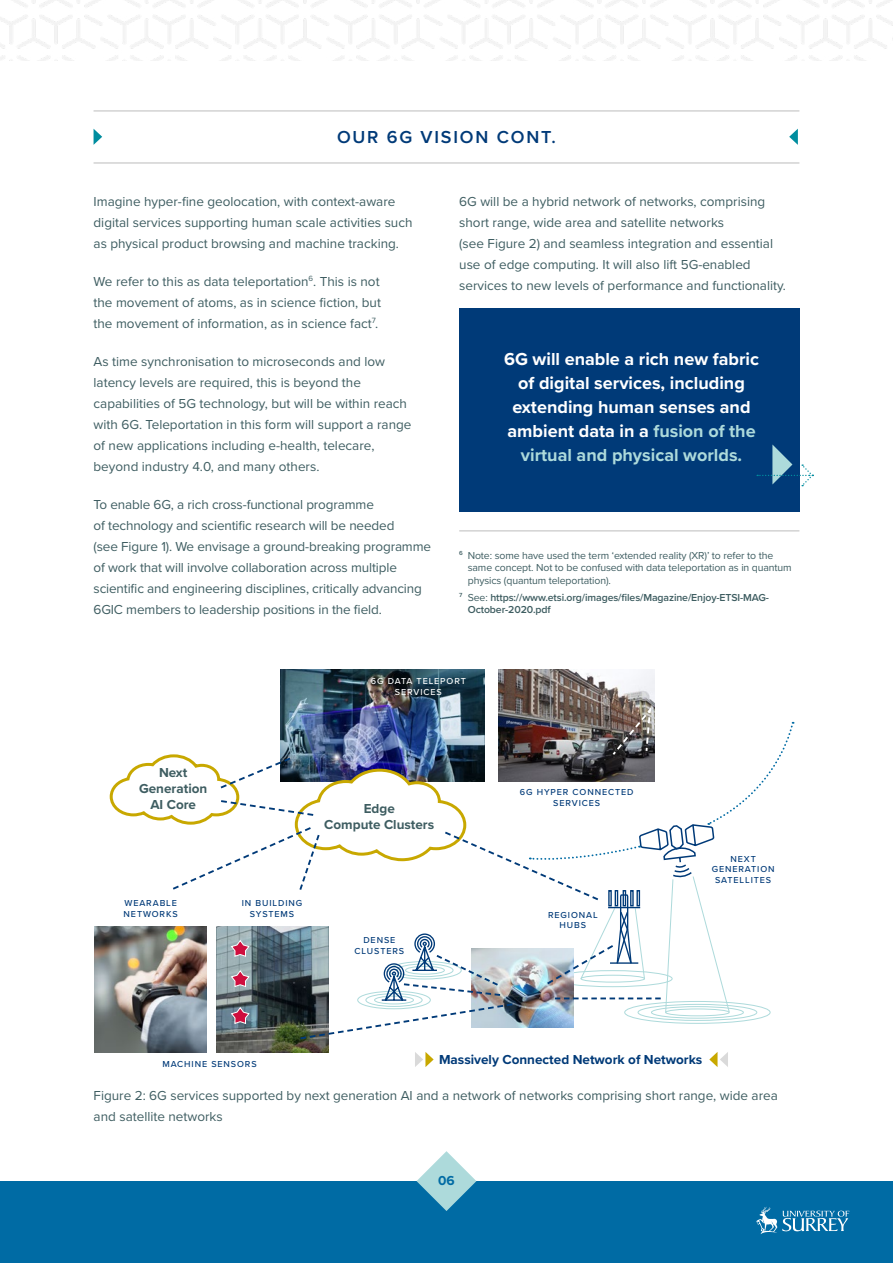
<style>
.page{position:relative;width:893px;height:1263px;background:#fff}
.page>*{position:absolute;margin:0;border:0;box-sizing:border-box;transform-origin:0 0}
.t1{font:700 18px/24px "Proxima Nova";color:#fff;text-align:center}
.t2{font:600 18px "Proxima Nova";letter-spacing:.1em;color:#003a78}
.t3{font:13.5px/21px "Proxima Nova";color:#3e5d61}
.t4{font:700 13.5px/16.2px "Proxima Nova";color:#3e5d61;text-align:center}
.t5{font:700 13.5px "Proxima Nova";color:#003a78}
.t6{font:700 13.5px "Proxima Nova";color:#006ba4}
.t7{font:10.5px/12.6px "Proxima Nova";letter-spacing:-.01em;color:#3e5d61}
.t8{font:600 10.5px/12.6px "Proxima Nova";letter-spacing:-.01em;color:#3e5d61}
.t9{font:500 9px/10.8px "Proxima Nova";letter-spacing:.1em;color:#003a78;text-align:center}
.t10{font:500 9px/10.8px "Proxima Nova";letter-spacing:.1em;color:#fff;text-align:center}
.s1{color:#addadb}
.s2{font-weight:400}
</style>
<div class="page">
<div style="left:0;top:1181px;width:893px;height:82px;background:#006ba4"></div>
<svg style="left:417px;top:1151px;width:59px;height:60px"></svg>
<svg style="left:756px;top:1207px;width:93px;height:27px"></svg>
<hr style="left:94px;top:111px;width:705px;height:1px;background:#bcbcbc">
<hr style="left:94px;top:163px;width:705px;height:1px;background:#bcbcbc">
<hr style="left:459px;top:530px;width:340px;height:1px;background:#bcbcbc">
<svg style="left:94px;top:129px;width:8px;height:16px"></svg>
<svg style="left:789px;top:129px;width:9px;height:16px"></svg>
<img style="left:216px;top:1040px;width:112px;height:12px">
<img style="left:95px;top:926px;width:112px;height:126px">
<img style="left:281px;top:670px;width:203px;height:34px">
<img style="left:499px;top:670px;width:156px;height:34px">
<svg style="left:415px;top:1052px;width:19px;height:15px"></svg>
<svg style="left:709px;top:1052px;width:19px;height:15px"></svg>
<img style="left:108px;top:704px;width:686px;height:336px">
<div style="left:459px;top:308px;width:340px;height:203px;background:#003a78"></div>
<svg style="left:757px;top:444px;width:56px;height:42px"></svg>
<h1 class="t2" style="left:337px;top:124px;width:220px">OUR 6G VISION CONT.</h1>
<p class="t3" style="left:94px;top:190px;width:320px">Imagine hyper-fine geolocation, with context-aware digital services supporting human scale activities such as physical product browsing and machine tracking.</p>
<p class="t3" style="left:94px;top:270px;width:289px;text-align:justify">We refer to this as data teleportation<sup>6</sup>. This is not the movement of atoms, as in science fiction, but the movement of information, as in science fact<sup>7</sup>.</p>
<p class="t3" style="left:94px;top:350px;width:319px">As time synchronisation to microseconds and low latency levels are required, this is beyond the capabilities of 5G technology, but will be within reach with 6G. Teleportation in this form will support a range of new applications including e-health, telecare, beyond industry 4.0, and many others.</p>
<p class="t3" style="left:94px;top:493px;width:339px">To enable 6G, a rich cross-functional programme<br>of technology and scientific research will be needed<br>(see Figure 1). We envisage a ground-breaking programme of work that will involve collaboration across multiple scientific and engineering disciplines, critically advancing 6GIC members to leadership positions in the field.</p>
<p class="t3" style="left:459px;top:190px;width:328px">6G will be a hybrid network of networks, comprising short range, wide area and satellite networks<br>(see Figure 2) and seamless integration and essential use of edge computing. It will also lift 5G-enabled services to new levels of performance and functionality.</p>
<h1 class="t1" style="left:504px;top:347px;width:256px">6G will enable a rich new fabric of digital services, including extending human senses and ambient data in a <span class="s1">fusion of the virtual and physical worlds.</span></h1>
<p class="t7" style="left:468px;top:548px;width:325px;text-indent:-9px"><sup>6</sup> Note: some have used the term ‘extended reality (XR)’ to refer to the same concept. Not to be confused with data teleportation as in quantum physics (quantum teleportation).</p>
<p class="t8" style="left:468px;top:590px;width:303px;text-indent:-9px"><sup>7</sup> <span class="s2">See:</span> https://www.etsi.org/images/files/Magazine/Enjoy-ETSI-MAG-<br>October-2020.pdf</p>
<p class="t4" style="left:139px;top:764px;width:70px">Next<br>Generation<br>AI Core</p>
<p class="t9" style="left:124px;top:898px;width:56px;text-align:left">WEARABLE<br>NETWORKS</p>
<p class="t10" style="left:371px;top:675px;width:96px">6G DATA TELEPORT<br>SERVICES</p>
<p class="t4" style="left:324px;top:800px;width:111px">Edge<br>Compute Clusters</p>
<p class="t9" style="left:242px;top:898px;width:62px">IN BUILDING<br>SYSTEMS</p>
<p class="t9" style="left:355px;top:934px;width:51px">DENSE<br>CLUSTERS</p>
<p class="t9" style="left:520px;top:786px;width:115px">6G HYPER CONNECTED<br>SERVICES</p>
<p class="t9" style="left:548px;top:909px;width:51px">REGIONAL<br>HUBS</p>
<p class="t9" style="left:712px;top:853px;width:64px">NEXT<br>GENERATION<br>SATELLITES</p>
<p class="t9" style="left:162px;top:1059px;width:96px">MACHINE SENSORS</p>
<p class="t5" style="left:439px;top:1049px;width:265px">Massively Connected Network of Networks</p>
<p class="t3" style="left:94px;top:1085px;width:686px">Figure 2: 6G services supported by next generation AI and a network of networks comprising short range, wide area and satellite networks</p>
<p class="t6" style="left:438px;top:1171px;width:18px">06</p>
</div>
